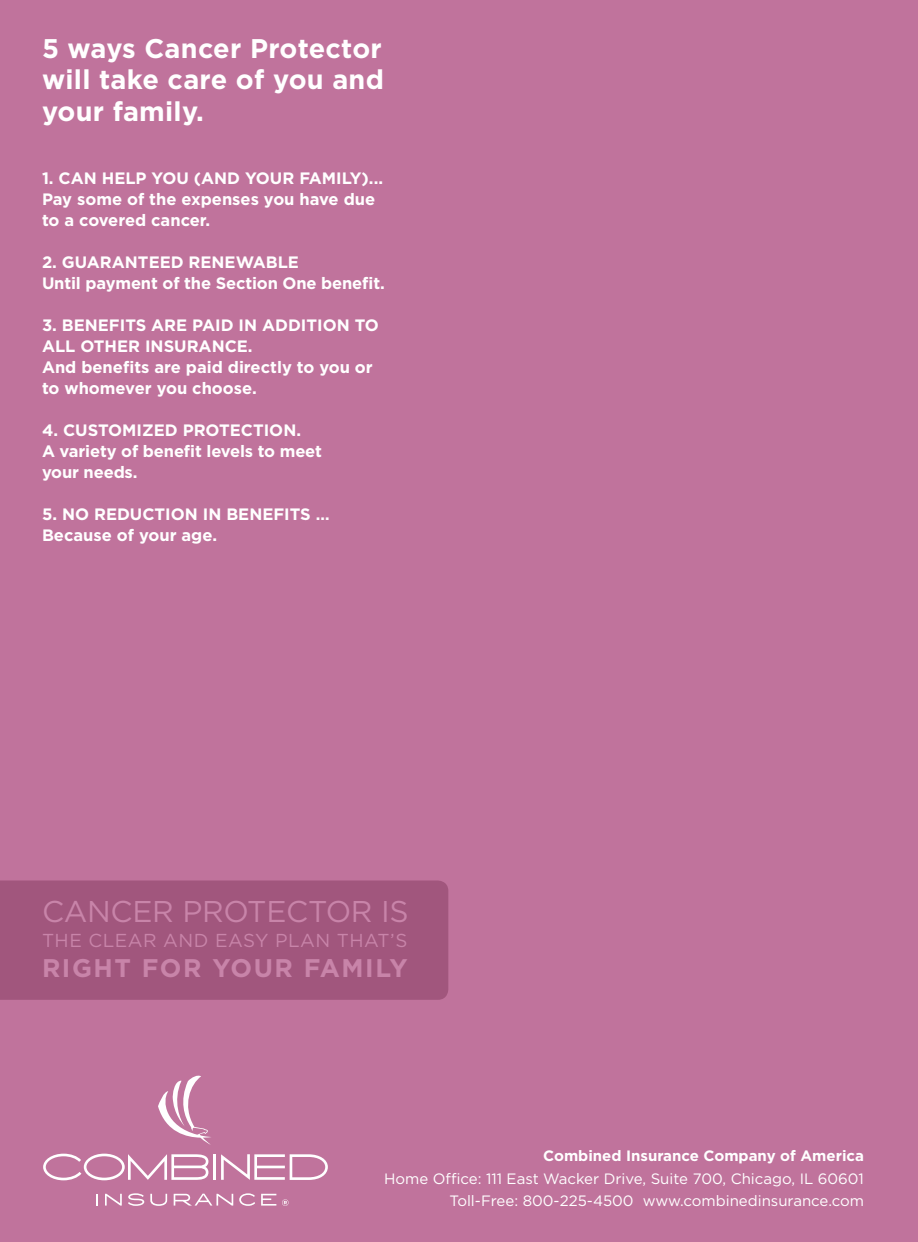
<style>
.page{position:relative;width:918px;height:1242px;background:#c0739c}
.page>*{position:absolute;margin:0;border:0;box-sizing:border-box;transform-origin:0 0}
.t1{font:30px "Gotham";letter-spacing:-.01em;color:#c884a9}
.t2{font:700 27px/31.5px "Gotham";letter-spacing:.01em;color:#fff;text-align:justify}
.t3{font:700 25.5px "Gotham";letter-spacing:.06em;color:#c884a9}
.t4{font:18.75px "Gotham";letter-spacing:.025em;color:#c884a9}
.t5{font:700 16.5px/21px "Gotham";color:#fff}
.t6{font:15px/22.5px "Gotham";color:#fff;text-align:right}
.t7{font:700 15px "Gotham";letter-spacing:-.005em;color:#fff}
</style>
<div class="page">
<div style="left:0;top:881px;width:448px;height:119px;background:#a1567d"></div>
<hr style="left:213px;top:1154px;width:3px;height:26px;background:#fff">
<svg style="left:221px;top:1154px;width:107px;height:26px"></svg>
<svg style="left:43px;top:1154px;width:165px;height:26px"></svg>
<svg style="left:158px;top:1075px;width:53px;height:70px"></svg>
<svg style="left:97px;top:1194px;width:1px;height:12px"></svg>
<svg style="left:105px;top:1194px;width:17px;height:12px"></svg>
<svg style="left:128px;top:1193px;width:16px;height:13px"></svg>
<svg style="left:150px;top:1194px;width:17px;height:12px"></svg>
<svg style="left:174px;top:1194px;width:59px;height:12px"></svg>
<svg style="left:239px;top:1193px;width:16px;height:13px"></svg>
<svg style="left:261px;top:1194px;width:15px;height:12px"></svg>
<svg style="left:282px;top:1199px;width:7px;height:7px"></svg>
<h2 class="t2" style="left:42px;top:32px;width:343px">5 ways Cancer Protector will take care of you and your family.</h2>
<p class="t5" style="left:42px;top:167px;width:343px">1. Can help you (and your family)...<br>Pay some of the expenses you have due to a covered cancer.</p>
<p class="t5" style="left:42px;top:251px;width:344px">2. Guaranteed Renewable<br>Until payment of the Section One benefit.</p>
<p class="t5" style="left:42px;top:314px;width:338px">3. Benefits are paid in addition to all other insurance.<br>And benefits are paid directly to you or to whomever you choose.</p>
<p class="t5" style="left:42px;top:419px;width:282px">4. Customized protection.<br>A variety of benefit levels to meet your needs.</p>
<p class="t5" style="left:42px;top:503px;width:289px">5. No reduction in benefits …<br>Because of your age.</p>
<h1 class="t1" style="left:42px;top:893px;width:368px">CANCER Protector is</h1>
<p class="t4" style="left:42px;top:929px;width:87px">the clear</p>
<p class="t4" style="left:163px;top:929px;width:246px">an d easy plan that’s</p>
<h3 class="t3" style="left:42px;top:953px;width:367px">right for your family</h3>
<p class="t7" style="left:543px;top:1147px;width:322px">Combined I nsurance Company of America</p>
<p class="t6" style="left:384px;top:1167px;width:481px">Home Office: 111 East Wacker Drive, Suite 700, Chicago, IL 60601<br>Toll-Free: 800-225-4500 www.combinedinsurance.com</p>
</div>
